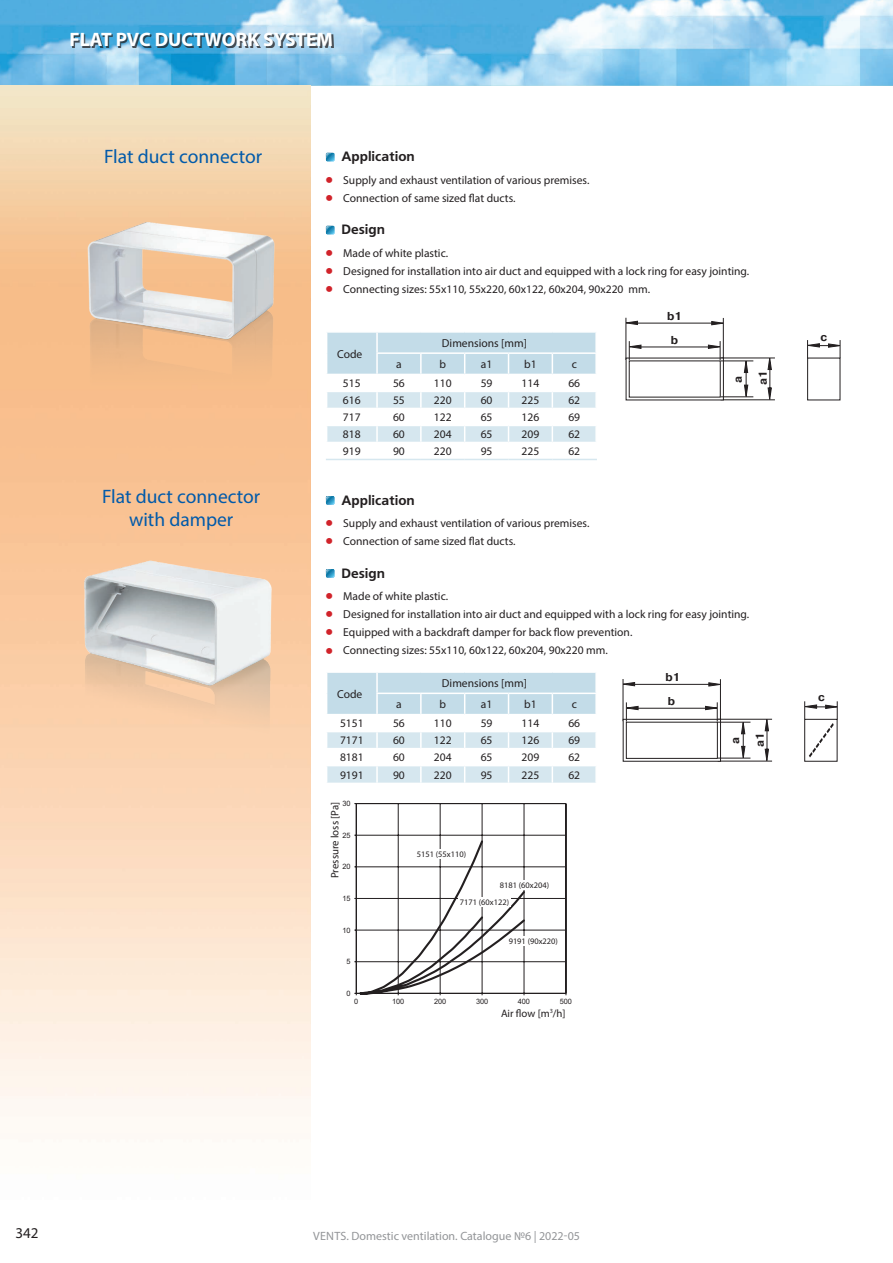
<style>
.page{position:relative;width:893px;height:1263px;background:#fff}
.page>*{position:absolute;margin:0;border:0;box-sizing:border-box;transform-origin:0 0}
.t1{font:19.5px/23.4px "Myriad Pro";color:#015aaa;text-align:center}
.t2{font:700 19.5px "Myriad Pro";color:#fff}
.t3{font:15px "Myriad Pro";color:#231f20}
.t4{font:700 13.5px "Free Set C";color:#231f20}
.t5{font:12px "Myriad Pro";color:#939598}
.t6{font:11.55px "Myriad Pro";color:#231f20}
.t7{font:700 11.55px "Pragmatica C";color:#231f20}
.t8{font:700 11.4px "Pragmatica C";color:#231f20}
.t9{font:10.8px "Myriad Pro";color:#231f20}
.t10{font:8.4px "Myriad Pro";color:#231f20}
.t11{font:7.35px "Arial";letter-spacing:-.01em;color:#231f20}
.s1{font-family:"Free Set C";font-weight:700;font-size:17.4px;color:#d1232a}
</style>
<div class="page">
<img style="left:0;top:0;width:893px;height:85px">
<div style="left:72px;top:34px;width:262px;height:14px;background:#231f20;opacity:.75"></div>
<img style="left:62px;top:210px;width:225px;height:225px">
<img style="left:55px;top:554px;width:235px;height:208px">
<svg style="left:326px;top:153px;width:8px;height:8px"></svg>
<svg style="left:326px;top:226px;width:8px;height:8px"></svg>
<svg style="left:326px;top:496px;width:8px;height:8px"></svg>
<svg style="left:326px;top:569px;width:8px;height:8px"></svg>
<svg style="left:327px;top:672px;width:269px;height:111px"></svg>
<hr style="left:721px;top:400px;width:54px;height:1px;background:#231f20">
<hr style="left:626px;top:318px;width:1px;height:42px;background:#231f20">
<hr style="left:723px;top:318px;width:1px;height:42px;background:#231f20">
<svg style="left:626px;top:321px;width:214px;height:79px"></svg>
<div style="left:808px;top:358px;width:32px;height:42px;background:#fff"></div>
<div style="left:807px;top:358px;width:33px;height:42px;border:1px solid #231f20"></div>
<hr style="left:718px;top:761px;width:54px;height:1px;background:#231f20">
<hr style="left:623px;top:679px;width:1px;height:42px;background:#231f20">
<hr style="left:720px;top:679px;width:1px;height:42px;background:#231f20">
<div style="left:623px;top:719px;width:98px;height:43px;border:1px solid #231f20"></div>
<div style="left:804px;top:719px;width:33px;height:43px;border:1px solid #231f20"></div>
<svg style="left:623px;top:682px;width:214px;height:79px"></svg>
<svg style="left:354px;top:803px;width:212px;height:193px"></svg>
<div style="left:415px;top:849px;width:53px;height:10px;background:#fff"></div>
<div style="left:458px;top:897px;width:53px;height:9px;background:#fff"></div>
<div style="left:498px;top:880px;width:53px;height:10px;background:#fff"></div>
<div style="left:507px;top:936px;width:53px;height:10px;background:#fff"></div>
<svg style="left:326px;top:332px;width:271px;height:127px"></svg>
<hr style="left:326px;top:459px;width:51px;height:1px;background:#d6e7ef">
<hr style="left:377px;top:459px;width:44px;height:1px;background:#d6e7ef">
<hr style="left:421px;top:459px;width:44px;height:1px;background:#d6e7ef">
<hr style="left:465px;top:459px;width:43px;height:1px;background:#d6e7ef">
<hr style="left:508px;top:459px;width:44px;height:1px;background:#d6e7ef">
<hr style="left:552px;top:459px;width:45px;height:1px;background:#d6e7ef">
<h1 class="t2" style="left:70px;top:27px;width:265px">FLAT PVC DUCTWORK SYSTEM</h1>
<h1 class="t1" style="left:104px;top:145px;width:160px">Flat duct connector</h1>
<h1 class="t1" style="left:102px;top:484px;width:160px">Flat duct connector with damper</h1>
<p class="t4" style="left:341px;top:149px;width:75px">Application</p>
<p class="t6" style="left:326px;top:173px;width:265px"><span class="s1">•</span> Supply and exhaust ventilation of various premises.</p>
<p class="t6" style="left:326px;top:191px;width:191px"><span class="s1">•</span> Connection of same sized flat ducts.</p>
<p class="t4" style="left:341px;top:222px;width:45px">Design</p>
<p class="t6" style="left:326px;top:246px;width:124px"><span class="s1">•</span> Made of white plastic.</p>
<p class="t6" style="left:326px;top:264px;width:425px"><span class="s1">•</span> Designed for installation into air duct and equipped with a lock ring for easy jointing.</p>
<p class="t6" style="left:326px;top:282px;width:326px"><span class="s1">•</span> Connecting sizes: 55x110, 55x220, 60x122, 60x204, 90x220 mm.</p>
<p class="t6" style="left:337px;top:346px;width:27px">Code</p>
<p class="t6" style="left:442px;top:336px;width:87px">Dimensions [mm]</p>
<p class="t6" style="left:396px;top:357px;width:7px">a</p>
<p class="t6" style="left:439px;top:357px;width:8px">b</p>
<p class="t6" style="left:481px;top:357px;width:13px">a1</p>
<p class="t6" style="left:524px;top:357px;width:14px">b1</p>
<p class="t6" style="left:572px;top:357px;width:7px">c</p>
<p class="t6" style="left:343px;top:376px;width:19px">515</p>
<p class="t6" style="left:393px;top:376px;width:13px">56</p>
<p class="t6" style="left:434px;top:376px;width:19px">110</p>
<p class="t6" style="left:481px;top:376px;width:13px">59</p>
<p class="t6" style="left:522px;top:376px;width:19px">114</p>
<p class="t6" style="left:568px;top:376px;width:13px">66</p>
<p class="t6" style="left:343px;top:393px;width:19px">616</p>
<p class="t6" style="left:393px;top:393px;width:13px">55</p>
<p class="t6" style="left:434px;top:393px;width:19px">220</p>
<p class="t6" style="left:481px;top:393px;width:13px">60</p>
<p class="t6" style="left:522px;top:393px;width:19px">225</p>
<p class="t6" style="left:568px;top:393px;width:13px">62</p>
<p class="t6" style="left:343px;top:410px;width:19px">717</p>
<p class="t6" style="left:393px;top:410px;width:13px">60</p>
<p class="t6" style="left:434px;top:410px;width:19px">122</p>
<p class="t6" style="left:481px;top:410px;width:13px">65</p>
<p class="t6" style="left:522px;top:410px;width:19px">126</p>
<p class="t6" style="left:568px;top:410px;width:13px">69</p>
<p class="t6" style="left:343px;top:427px;width:19px">818</p>
<p class="t6" style="left:393px;top:427px;width:13px">60</p>
<p class="t6" style="left:434px;top:427px;width:19px">204</p>
<p class="t6" style="left:481px;top:427px;width:13px">65</p>
<p class="t6" style="left:522px;top:427px;width:19px">209</p>
<p class="t6" style="left:568px;top:427px;width:13px">62</p>
<p class="t6" style="left:343px;top:444px;width:19px">919</p>
<p class="t6" style="left:393px;top:444px;width:13px">90</p>
<p class="t6" style="left:434px;top:444px;width:19px">220</p>
<p class="t6" style="left:481px;top:444px;width:13px">95</p>
<p class="t6" style="left:522px;top:444px;width:19px">225</p>
<p class="t6" style="left:568px;top:444px;width:13px">62</p>
<p class="t7" style="left:667px;top:309px;width:16px">b1</p>
<p class="t7" style="left:671px;top:334px;width:9px">b</p>
<p class="t7" style="left:732px;top:383px;width:8px;rotate:-90deg">a</p>
<p class="t7" style="left:756px;top:385px;width:16px;rotate:-90deg">a1</p>
<p class="t4" style="left:341px;top:492px;width:75px">Application</p>
<p class="t6" style="left:326px;top:516px;width:265px"><span class="s1">•</span> Supply and exhaust ventilation of various premises.</p>
<p class="t6" style="left:326px;top:534px;width:191px"><span class="s1">•</span> Connection of same sized flat ducts.</p>
<p class="t4" style="left:341px;top:565px;width:45px">Design</p>
<p class="t6" style="left:326px;top:589px;width:124px"><span class="s1">•</span> Made of white plastic.</p>
<p class="t6" style="left:326px;top:607px;width:425px"><span class="s1">•</span> Designed for installation into air duct and equipped with a lock ring for easy jointing.</p>
<p class="t6" style="left:326px;top:625px;width:308px"><span class="s1">•</span> Equipped with a backdraft damper for back flow prevention.</p>
<p class="t6" style="left:326px;top:643px;width:283px"><span class="s1">•</span> Connecting sizes: 55x110, 60x122, 60x204, 90x220 mm.</p>
<p class="t6" style="left:337px;top:687px;width:27px">Code</p>
<p class="t6" style="left:442px;top:676px;width:87px">Dimensions [mm]</p>
<p class="t6" style="left:396px;top:697px;width:7px">a</p>
<p class="t6" style="left:439px;top:697px;width:8px">b</p>
<p class="t6" style="left:481px;top:697px;width:13px">a1</p>
<p class="t6" style="left:524px;top:697px;width:14px">b1</p>
<p class="t6" style="left:572px;top:697px;width:7px">c</p>
<p class="t8" style="left:665px;top:671px;width:16px">b1</p>
<p class="t8" style="left:668px;top:695px;width:9px">b</p>
<p class="t6" style="left:340px;top:716px;width:25px">5151</p>
<p class="t6" style="left:393px;top:716px;width:13px">56</p>
<p class="t6" style="left:434px;top:716px;width:19px">110</p>
<p class="t6" style="left:481px;top:716px;width:13px">59</p>
<p class="t6" style="left:522px;top:716px;width:19px">114</p>
<p class="t6" style="left:568px;top:716px;width:13px">66</p>
<p class="t6" style="left:340px;top:733px;width:25px">7171</p>
<p class="t6" style="left:393px;top:733px;width:13px">60</p>
<p class="t6" style="left:434px;top:733px;width:19px">122</p>
<p class="t6" style="left:481px;top:733px;width:13px">65</p>
<p class="t6" style="left:522px;top:733px;width:19px">126</p>
<p class="t6" style="left:568px;top:733px;width:13px">69</p>
<p class="t6" style="left:340px;top:750px;width:25px">8181</p>
<p class="t6" style="left:393px;top:750px;width:13px">60</p>
<p class="t6" style="left:434px;top:750px;width:19px">204</p>
<p class="t6" style="left:481px;top:750px;width:13px">65</p>
<p class="t6" style="left:522px;top:750px;width:19px">209</p>
<p class="t6" style="left:568px;top:750px;width:13px">62</p>
<p class="t6" style="left:340px;top:768px;width:25px">9191</p>
<p class="t6" style="left:393px;top:768px;width:13px">90</p>
<p class="t6" style="left:434px;top:768px;width:19px">220</p>
<p class="t6" style="left:481px;top:768px;width:13px">95</p>
<p class="t6" style="left:522px;top:768px;width:19px">225</p>
<p class="t6" style="left:568px;top:768px;width:13px">62</p>
<p class="t11" style="left:342px;top:798px;width:10px">30</p>
<p class="t9" style="left:328px;top:878px;width:78px;rotate:-90deg">Pressure loss [Pa]</p>
<p class="t11" style="left:342px;top:830px;width:10px">25</p>
<p class="t11" style="left:342px;top:862px;width:10px">20</p>
<p class="t11" style="left:342px;top:894px;width:10px">15</p>
<p class="t11" style="left:342px;top:925px;width:10px">10</p>
<p class="t11" style="left:346px;top:957px;width:6px">5</p>
<p class="t11" style="left:346px;top:989px;width:6px">0</p>
<p class="t10" style="left:417px;top:849px;width:51px">5151 (55x110)</p>
<p class="t10" style="left:500px;top:880px;width:51px">8181 (60x204)</p>
<p class="t10" style="left:460px;top:897px;width:51px">7171 (60x122)</p>
<p class="t10" style="left:509px;top:936px;width:51px">9191 (90x220)</p>
<p class="t11" style="left:354px;top:997px;width:6px">0</p>
<p class="t11" style="left:392px;top:997px;width:14px">100</p>
<p class="t11" style="left:434px;top:997px;width:14px">200</p>
<p class="t11" style="left:476px;top:997px;width:14px">300</p>
<p class="t11" style="left:518px;top:997px;width:14px">400</p>
<p class="t11" style="left:560px;top:997px;width:14px">500</p>
<p class="t9" style="left:501px;top:1007px;width:66px">Air flow [m<sup>3</sup>/h]</p>
<p class="t8" style="left:729px;top:744px;width:8px;rotate:-90deg">a</p>
<p class="t8" style="left:754px;top:747px;width:16px;rotate:-90deg">a1</p>
<p class="t7" style="left:820px;top:331px;width:8px">c</p>
<p class="t8" style="left:818px;top:691px;width:8px">c</p>
<p class="t3" style="left:15px;top:1224px;width:25px">342</p>
<p class="t5" style="left:313px;top:1229px;width:268px">VENTS. Domestic ventilation. Catalogue №6 | 2022-05</p>
</div>
